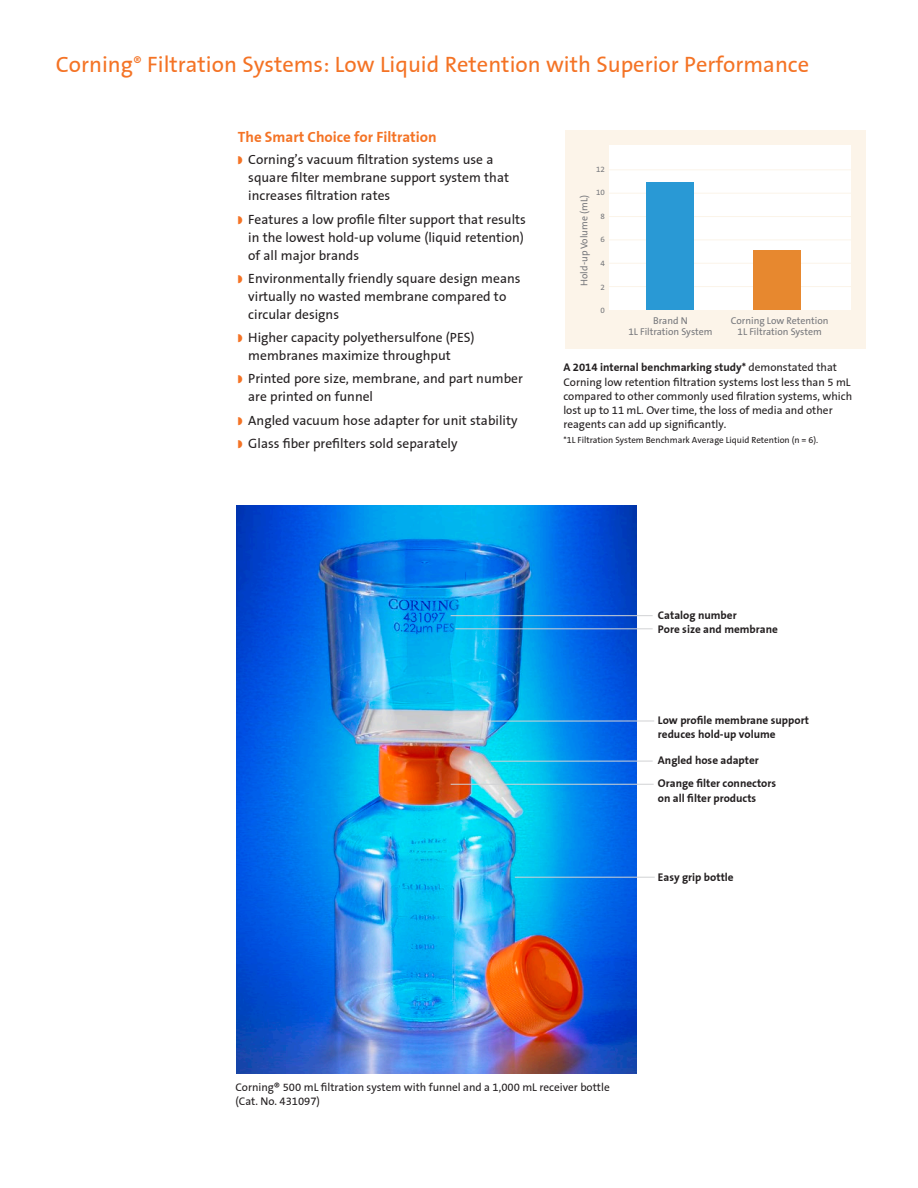
<style>
.page{position:relative;width:918px;height:1188px;background:#fff}
.page>*{position:absolute;margin:0;border:0;box-sizing:border-box;transform-origin:0 0}
.A_Head{font:22.5px "Corning Sans";color:#f47325}
.B_Head{font:700 15px "Corning Sans";color:#f47325}
.Bullet{font:13.5px/18px "Corning Sans";color:#231f20}
.t1{font:11.25px/14.2px "Corning Sans";color:#231f20}
.t2{font:700 11.25px/14.2px "Corning Sans";color:#231f20}
.t3{font:9.9px/11.1px "Corning Sans";color:#77787c;text-align:center}
.t4{font:9px "Corning Sans";color:#231f20}
.t5{font:8.1px "Corning Sans";color:#77787c}
.s1{font-weight:700}
</style>
<div class="page">
<img style="left:236px;top:505px;width:401px;height:569px">
<hr style="left:487px;top:721px;width:167px;height:1px;background:#d1d2d4">
<hr style="left:490px;top:761px;width:163px;height:1px;background:#d1d2d4">
<hr style="left:451px;top:784px;width:203px;height:1px;background:#d1d2d4">
<hr style="left:515px;top:877px;width:140px;height:1px;background:#d1d2d4">
<div style="left:565px;top:130px;width:300px;height:219px;background:#fcf4e9"></div>
<div style="left:609px;top:145px;width:242px;height:164px;background:#fff"></div>
<hr style="left:609px;top:169px;width:242px;height:1px;background:#fbf4e9">
<hr style="left:609px;top:193px;width:242px;height:1px;background:#fbf4e9">
<hr style="left:609px;top:216px;width:242px;height:1px;background:#fbf4e9">
<hr style="left:609px;top:239px;width:242px;height:1px;background:#fbf4e9">
<hr style="left:609px;top:263px;width:242px;height:1px;background:#fbf4e9">
<hr style="left:609px;top:286px;width:242px;height:1px;background:#fbf4e9">
<div style="left:753px;top:250px;width:48px;height:59px;background:#e7882f"></div>
<div style="left:646px;top:182px;width:47px;height:127px;background:#2999d5"></div>
<hr style="left:451px;top:615px;width:202px;height:1px;background:#d1d2d4">
<hr style="left:455px;top:628px;width:198px;height:1px;background:#d1d2d4">
<p class="A_Head" style="left:56px;top:52px;width:755px">Corning<sup>®</sup> Filtration Systems: Low Liquid Retention with Superior Performance</p>
<p class="B_Head" style="left:238px;top:128px;width:200px">The Smart Choice for Filtration</p>
<p class="Bullet" style="left:248px;top:151px;width:262px">Corning’s vacuum filtration systems use a square filter membrane support system that increases filtration rates</p>
<p class="Bullet" style="left:248px;top:210px;width:279px">Features a low profile filter support that results in the lowest hold-up volume (liquid retention) of all major brands</p>
<p class="Bullet" style="left:248px;top:269px;width:274px">Environmentally friendly square design means virtually no wasted membrane compared to circular designs</p>
<p class="Bullet" style="left:248px;top:329px;width:228px">Higher capacity polyethersulfone (PES) membranes maximize throughput</p>
<p class="Bullet" style="left:248px;top:370px;width:276px">Printed pore size, membrane, and part number are printed on funnel</p>
<p class="Bullet" style="left:248px;top:411px;width:271px">Angled vacuum hose adapter for unit stability</p>
<p class="Bullet" style="left:248px;top:434px;width:211px">Glass fiber prefilters sold separately</p>
<p class="t5" style="left:596px;top:164px;width:10px">12</p>
<p class="t5" style="left:596px;top:188px;width:10px">10</p>
<p class="t5" style="left:600px;top:211px;width:6px">8</p>
<p class="t5" style="left:600px;top:235px;width:6px">6</p>
<p class="t5" style="left:600px;top:259px;width:6px">4</p>
<p class="t5" style="left:600px;top:282px;width:6px">2</p>
<p class="t5" style="left:600px;top:306px;width:6px">0</p>
<p class="t3" style="left:579px;top:286px;width:92px;rotate:-90deg">Hold-up Volume (mL)</p>
<p class="t3" style="left:628px;top:315px;width:86px">Brand N<br>1L Filtration System</p>
<p class="t3" style="left:731px;top:315px;width:99px">Corning Low Retention<br>1L Filtration System</p>
<p class="t1" style="left:563px;top:360px;width:290px"><span class="s1">A 2014 internal benchmarking study*</span> demonstated that Corning low retention filtration systems lost less than 5 mL compared to other commonly used filration systems, which lost up to 11 mL. Over time, the loss of media and other reagents can add up significantly.</p>
<p class="t4" style="left:563px;top:435px;width:256px">*1L Filtration System Benchmark Average Liquid Retention (n = 6).</p>
<p class="t2" style="left:658px;top:608px;width:80px">Catalog number</p>
<p class="t2" style="left:658px;top:622px;width:122px">Pore size and membrane</p>
<p class="t2" style="left:658px;top:713px;width:153px">Low profile membrane support reduces hold-up volume</p>
<p class="t2" style="left:658px;top:753px;width:103px">Angled hose adapter</p>
<p class="t2" style="left:658px;top:776px;width:120px">Orange filter connectors on all filter products</p>
<p class="t2" style="left:658px;top:870px;width:77px">Easy grip bottle</p>
<p class="t1" style="left:235px;top:1080px;width:376px">Corning® 500 mL filtration system with funnel and a 1,000 mL receiver bottle (Cat. No. 431097)</p>
</div>
